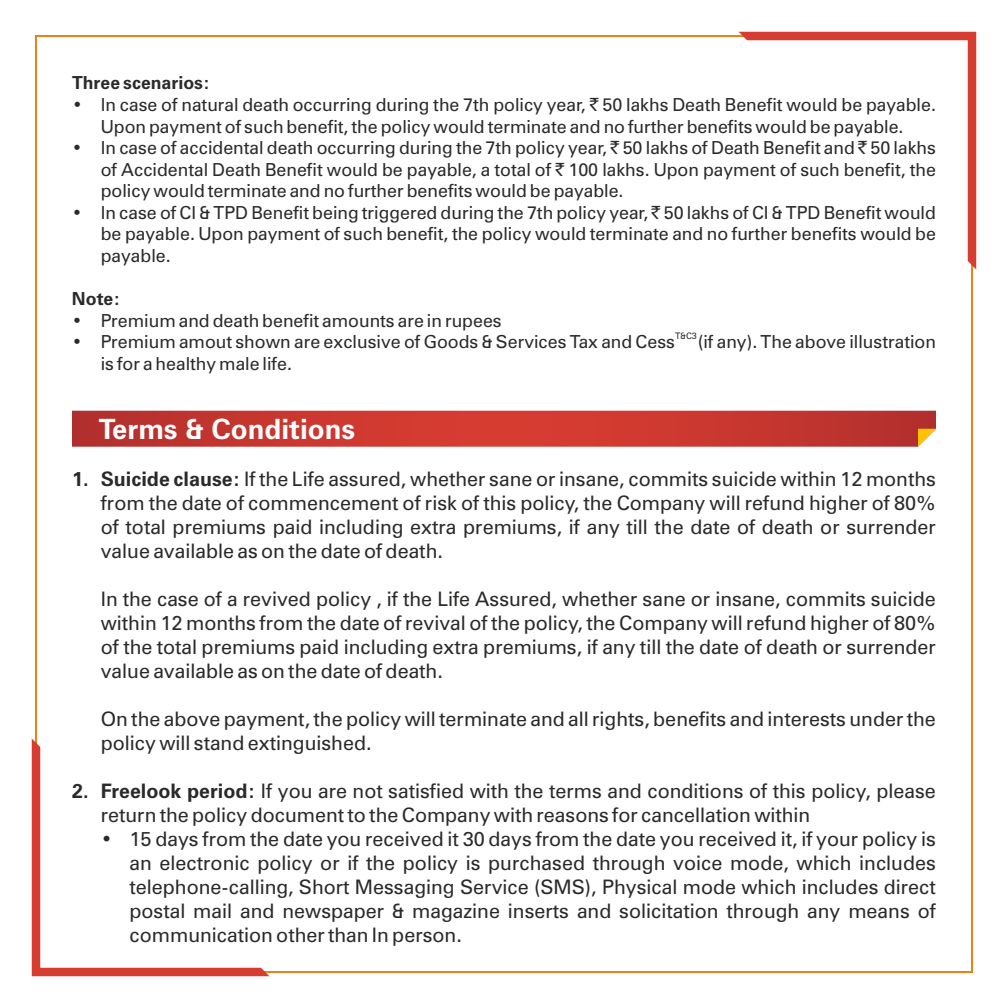
<style>
.page{position:relative;width:1008px;height:1008px;background:#fff}
.page>*{position:absolute;margin:0;border:0;box-sizing:border-box;transform-origin:0 0}
.t1{font:700 28px "Zurich BT";color:#fefefe}
.t2{font:20px/24px "Zurich BT";color:#2b2a29;text-align:justify}
.t3{font:18px/21.6px "Zurich BT";color:#2b2a29;text-align:justify}
.t4{font:700 18px "Zurich BT";color:#2b2a29}
.t5{font:9px "Zurich BT";color:#2b2a29}
.s1{font-family:"Rupee Foradian"}
.s2{font-weight:700}
</style>
<div class="page">
<svg style="left:32px;top:738px;width:238px;height:238px"></svg>
<svg style="left:738px;top:32px;width:238px;height:238px"></svg>
<svg style="left:72px;top:411px;width:864px;height:36px;background:#c83a31"></svg>
<p class="t4" style="left:72px;top:76px;width:140px">Three scenarios:</p>
<p class="t3" style="left:72px;top:95px;width:866px;text-align:center">• In case of natural death occurring during the 7th policy year, <span class="s1">`</span> 50 lakhs Death Benefit would be payable.<br>Upon payment of such benefit, the policy would terminate and no further benefits would be payable.</p>
<p class="t3" style="left:101px;top:139px;width:837px;text-indent:-29px">• In case of accidental death occurring during the 7th policy year, <span class="s1">`</span> 50 lakhs of Death Benefit and <span class="s1">`</span> 50 lakhs of Accidental Death Benefit would be payable, a total of <span class="s1">`</span> 100 lakhs. Upon payment of such benefit, the policy would terminate and no further benefits would be payable.</p>
<p class="t3" style="left:101px;top:203px;width:837px;text-indent:-29px">• In case of CI &amp; TPD Benefit being triggered during the 7th policy year, <span class="s1">`</span> 50 lakhs of CI &amp; TPD Benefit would be payable. Upon payment of such benefit, the policy would terminate and no further benefits would be payable.</p>
<p class="t4" style="left:72px;top:291px;width:50px">Note:</p>
<p class="t3" style="left:72px;top:311px;width:431px">• Premium and death benefit amounts are in rupees</p>
<p class="t5" style="left:675px;top:333px;width:23px">T&amp;C3</p>
<p class="t3" style="left:72px;top:333px;width:605px">• Premium amout shown are exclusive of Goods &amp; Services Tax and Cess</p>
<p class="t3" style="left:698px;top:333px;width:240px">(if any). The above illustration</p>
<p class="t3" style="left:101px;top:354px;width:193px">is for a healthy male life.</p>
<h1 class="t1" style="left:99px;top:417px;width:258px">Terms &amp; Conditions</h1>
<p class="t2" style="left:101px;top:469px;width:837px;text-indent:-29px"><span class="s2">1. Suicide clause:</span> If the Life assured, whether sane or insane, commits suicide within 12 months from the date of commencement of risk of this policy, the Company will refund higher of 80% of total premiums paid including extra premiums, if any till the date of death or surrender value available as on the date of death.</p>
<p class="t2" style="left:101px;top:589px;width:837px">In the case of a revived policy , if the Life Assured, whether sane or insane, commits suicide within 12 months from the date of revival of the policy, the Company will refund higher of 80% of the total premiums paid including extra premiums, if any till the date of death or surrender value available as on the date of death.</p>
<p class="t2" style="left:101px;top:709px;width:837px">On the above payment, the policy will terminate and all rights, benefits and interests under the policy will stand extinguished.</p>
<p class="t2" style="left:101px;top:781px;width:837px;text-indent:-29px"><span class="s2">2. Freelook period:</span> If you are not satisfied with the terms and conditions of this policy, please return the policy document to the Company with reasons for cancellation within</p>
<p class="t2" style="left:130px;top:829px;width:808px;text-indent:-29px">• 15 days from the date you received it 30 days from the date you received it, if your policy is an electronic policy or if the policy is purchased through voice mode, which includes telephone-calling, Short Messaging Service (SMS), Physical mode which includes direct postal mail and newspaper &amp; magazine inserts and solicitation through any means of communication other than In person.</p>
</div>
